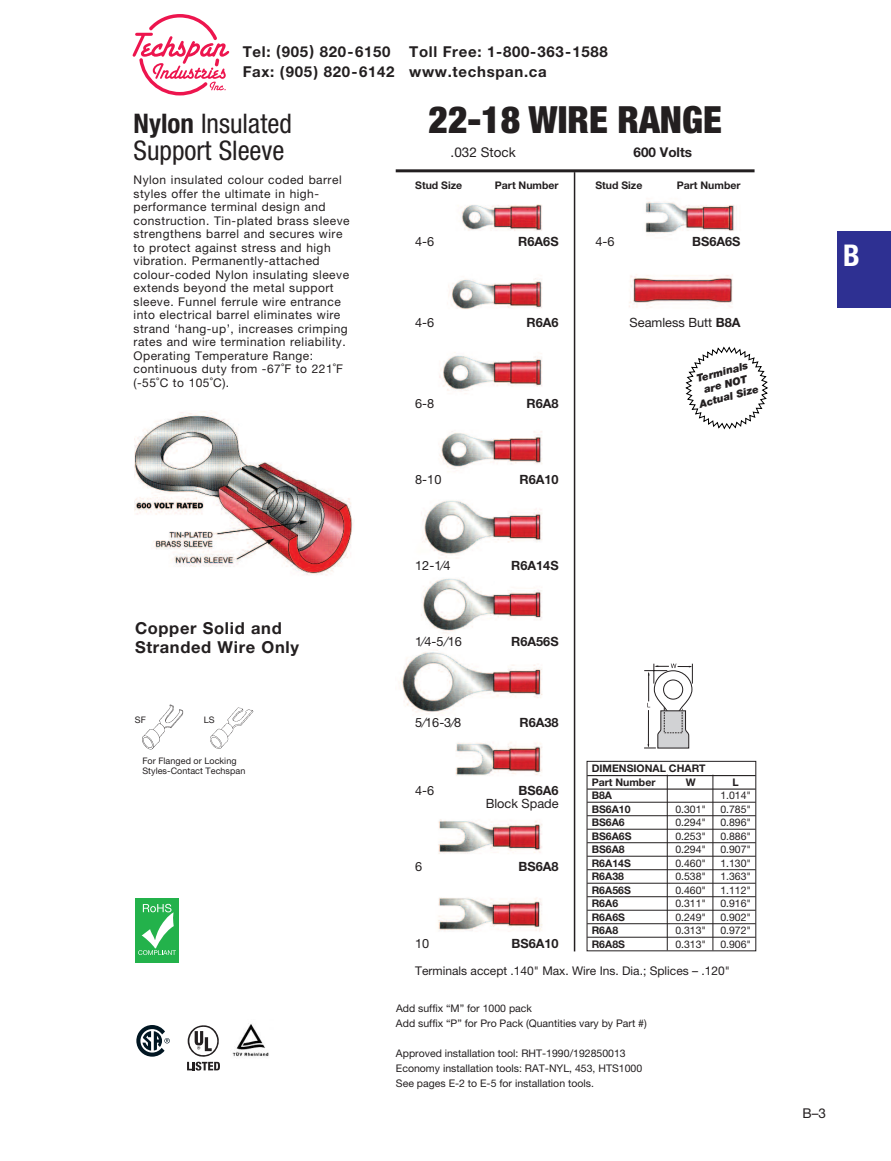
<style>
.page{position:relative;width:891px;height:1161px;background:#fff}
.page>*{position:absolute;margin:0;border:0;box-sizing:border-box;transform-origin:0 0}
.t1{font:900 condensed 37.5px "Helvetica Neue LT Pro";color:#231f20}
.t2{font:700 condensed 30px "Helvetica Neue LT Pro";color:#fff}
.t3{font:condensed 27px/27px "Helvetica Neue LT Pro";color:#231f20}
.t4{font:700 16.5px/19.5px "Helvetica Neue LT Pro";letter-spacing:.04em;color:#231f20}
.t5{font:700 15px/20.2px "Helvetica Neue LT Pro";letter-spacing:.045em;color:#231f20}
.t6{font:13.5px "Helvetica Neue LT Pro";color:#231f20}
.t7{font:700 13.5px "Helvetica Neue LT Pro";color:#231f20}
.t8{font:12.75px "Helvetica Neue LT Pro";color:#231f20}
.t9{font:700 12.75px "Helvetica Neue LT Pro";color:#231f20}
.t10{font:12px/13.5px "Helvetica Neue LT Pro";letter-spacing:.04em;color:#231f20}
.t11{font:12px "Helvetica Neue LT Pro";color:#231f20}
.t12{font:10.5px/15px "Helvetica Neue LT Pro";color:#231f20}
.t13{font:700 10.5px/13.5px "Helvetica Neue LT Pro";color:#231f20}
.t14{font:italic 900 10.5px/12.6px "Helvetica Neue LT Pro";color:#231f20;text-align:center}
.t15{font:9px/10.5px "Helvetica Neue LT Pro";letter-spacing:.005em;color:#231f20}
.s1{font-weight:700}
</style>
<div class="page">
<img style="left:396px;top:172px;width:359px;height:780px">
<img style="left:134px;top:411px;width:219px;height:165px">
<hr style="left:396px;top:169px;width:359px;height:3px;background:#231f20">
<hr style="left:574px;top:172px;width:1px;height:779px;background:#231f20">
<div style="left:136px;top:898px;width:43px;height:65px;background:#23b24b"></div>
<svg style="left:138px;top:904px;width:38px;height:51px"></svg>
<svg style="left:187px;top:1025px;width:33px;height:46px"></svg>
<svg style="left:136px;top:1025px;width:34px;height:32px"></svg>
<img style="left:232px;top:1023px;width:37px;height:34px">
<svg style="left:685px;top:346px;width:83px;height:84px"></svg>
<hr style="left:587px;top:775px;width:169px;height:1px;background:#231f20">
<hr style="left:587px;top:789px;width:169px;height:1px;background:#231f20">
<hr style="left:587px;top:802px;width:169px;height:1px;background:#231f20">
<hr style="left:587px;top:815px;width:169px;height:1px;background:#231f20">
<hr style="left:587px;top:829px;width:169px;height:1px;background:#231f20">
<hr style="left:587px;top:842px;width:169px;height:1px;background:#231f20">
<hr style="left:587px;top:856px;width:169px;height:1px;background:#231f20">
<hr style="left:587px;top:869px;width:169px;height:1px;background:#231f20">
<hr style="left:587px;top:883px;width:169px;height:1px;background:#231f20">
<hr style="left:587px;top:896px;width:169px;height:1px;background:#231f20">
<hr style="left:587px;top:910px;width:169px;height:1px;background:#231f20">
<hr style="left:587px;top:923px;width:169px;height:1px;background:#231f20">
<hr style="left:587px;top:937px;width:169px;height:1px;background:#231f20">
<hr style="left:667px;top:775px;width:1px;height:175px;background:#231f20">
<hr style="left:713px;top:775px;width:1px;height:175px;background:#231f20">
<div style="left:586px;top:650px;width:170px;height:106px;background:#fff"></div>
<svg style="left:644px;top:664px;width:49px;height:85px"></svg>
<svg style="left:133px;top:14px;width:96px;height:81px"></svg>
<div style="left:837px;top:232px;width:54px;height:76px;background:#2e3092"></div>
<img style="left:142px;top:705px;width:42px;height:45px">
<img style="left:210px;top:707px;width:43px;height:42px">
<p class="t5" style="left:243px;top:43px;width:367px">Tel: (905) 820-6150 Toll Free: 1-800-363-1588<br>Fax: (905) 820-6142 www.techspan.ca</p>
<h3 class="t3" style="left:134px;top:112px;width:160px"><span class="s1">Nylon</span> Insulated<br>Support Sleeve</h3>
<p class="t10" style="left:134px;top:175px;width:218px">Nylon insulated colour coded barrel styles offer the ultimate in high&shy;performance terminal design and construction. Tin-plated brass sleeve strengthens barrel and secures wire to protect against stress and high vibration. Permanently-attached colour-coded Nylon insulating sleeve extends beyond the metal support sleeve. Funnel ferrule wire entrance into electrical barrel eliminates wire strand ‘hang-up’, increases crimping rates and wire termination reliability.<br>Operating Temperature Range: continuous duty from -67˚F to 221˚F (-55˚C to 105˚C).</p>
<h3 class="t4" style="left:135px;top:620px;width:165px">Copper Solid and<br>Stranded Wire Only</h3>
<p class="t15" style="left:135px;top:716px;width:13px">SF</p>
<p class="t15" style="left:204px;top:716px;width:12px">LS</p>
<p class="t15" style="left:142px;top:756px;width:105px">For Flanged or Locking<br>Styles-Contact Techspan</p>
<h1 class="t1" style="left:429px;top:107px;width:295px">22-18 WIRE RANGE</h1>
<p class="t6" style="left:451px;top:148px;width:67px">.032 Stock</p>
<p class="t7" style="left:634px;top:148px;width:60px">600 Volts</p>
<p class="t13" style="left:415px;top:179px;width:49px">Stud Size</p>
<p class="t13" style="left:495px;top:179px;width:65px">Part Number</p>
<p class="t13" style="left:595px;top:179px;width:49px">Stud Size</p>
<p class="t13" style="left:677px;top:179px;width:65px">Part Number</p>
<p class="t8" style="left:415px;top:237px;width:21px">4-6</p>
<p class="t9" style="left:518px;top:237px;width:42px">R6A6S</p>
<p class="t8" style="left:595px;top:237px;width:21px">4-6</p>
<p class="t9" style="left:692px;top:237px;width:50px">BS6A6S</p>
<p class="t8" style="left:415px;top:318px;width:21px">4-6</p>
<p class="t9" style="left:527px;top:318px;width:34px">R6A6</p>
<p class="t8" style="left:630px;top:318px;width:113px">Seamless Butt <span class="s1">B8A</span></p>
<p class="t8" style="left:415px;top:399px;width:21px">6-8</p>
<p class="t9" style="left:527px;top:399px;width:34px">R6A8</p>
<p class="t8" style="left:415px;top:475px;width:28px">8-10</p>
<p class="t9" style="left:519px;top:475px;width:41px">R6A10</p>
<p class="t8" style="left:415px;top:561px;width:37px">12-1⁄4</p>
<p class="t9" style="left:511px;top:561px;width:49px">R6A14S</p>
<p class="t8" style="left:415px;top:637px;width:48px">1⁄4-5⁄16</p>
<p class="t9" style="left:511px;top:637px;width:49px">R6A56S</p>
<p class="t8" style="left:415px;top:718px;width:48px">5⁄16-3⁄8</p>
<p class="t9" style="left:519px;top:718px;width:41px">R6A38</p>
<p class="t14" style="left:692px;top:374px;width:63px;rotate:-15deg">Terminals are NOT<br>Actual Size</p>
<p class="t13" style="left:592px;top:762px;width:115px">DIMENSIONAL CHART<br>Part Number</p>
<p class="t13" style="left:686px;top:776px;width:11px">W</p>
<p class="t13" style="left:733px;top:776px;width:8px">L</p>
<p class="t8" style="left:415px;top:786px;width:21px">4-6</p>
<p class="t9" style="left:519px;top:786px;width:42px">BS6A6</p>
<p class="t8" style="left:486px;top:799px;width:74px">Block Spade</p>
<p class="t13" style="left:592px;top:789px;width:22px">B8A</p>
<p class="t12" style="left:720px;top:789px;width:32px">1.014"</p>
<p class="t13" style="left:592px;top:803px;width:40px">BS6A10</p>
<p class="t12" style="left:675px;top:802px;width:32px">0.301"</p>
<p class="t12" style="left:720px;top:802px;width:32px">0.785"</p>
<p class="t13" style="left:592px;top:816px;width:35px">BS6A6</p>
<p class="t12" style="left:675px;top:816px;width:32px">0.294"</p>
<p class="t12" style="left:720px;top:816px;width:32px">0.896"</p>
<p class="t13" style="left:592px;top:830px;width:41px">BS6A6S</p>
<p class="t12" style="left:675px;top:829px;width:32px">0.253"</p>
<p class="t12" style="left:720px;top:829px;width:32px">0.886"</p>
<p class="t13" style="left:592px;top:843px;width:35px">BS6A8</p>
<p class="t12" style="left:675px;top:843px;width:32px">0.294"</p>
<p class="t12" style="left:720px;top:843px;width:32px">0.907"</p>
<p class="t13" style="left:592px;top:857px;width:41px">R6A14S</p>
<p class="t12" style="left:675px;top:856px;width:32px">0.460"</p>
<p class="t12" style="left:720px;top:856px;width:32px">1.130"</p>
<p class="t13" style="left:592px;top:870px;width:34px">R6A38</p>
<p class="t12" style="left:675px;top:870px;width:32px">0.538"</p>
<p class="t12" style="left:720px;top:870px;width:32px">1.363"</p>
<p class="t13" style="left:592px;top:884px;width:41px">R6A56S</p>
<p class="t12" style="left:675px;top:883px;width:32px">0.460"</p>
<p class="t12" style="left:720px;top:883px;width:32px">1.112"</p>
<p class="t13" style="left:592px;top:897px;width:28px">R6A6</p>
<p class="t12" style="left:675px;top:897px;width:32px">0.311"</p>
<p class="t12" style="left:720px;top:897px;width:32px">0.916"</p>
<p class="t13" style="left:592px;top:911px;width:35px">R6A6S</p>
<p class="t12" style="left:675px;top:910px;width:32px">0.249"</p>
<p class="t12" style="left:720px;top:910px;width:32px">0.902"</p>
<p class="t13" style="left:592px;top:924px;width:28px">R6A8</p>
<p class="t12" style="left:675px;top:924px;width:32px">0.313"</p>
<p class="t12" style="left:720px;top:924px;width:32px">0.972"</p>
<p class="t13" style="left:592px;top:938px;width:35px">R6A8S</p>
<p class="t12" style="left:675px;top:937px;width:32px">0.313"</p>
<p class="t12" style="left:720px;top:937px;width:32px">0.906"</p>
<p class="t8" style="left:415px;top:862px;width:9px">6</p>
<p class="t9" style="left:519px;top:862px;width:42px">BS6A8</p>
<p class="t8" style="left:415px;top:939px;width:16px">10</p>
<p class="t9" style="left:511px;top:939px;width:49px">BS6A10</p>
<p class="t11" style="left:415px;top:966px;width:316px">Terminals accept .140" Max. Wire Ins. Dia.; Splices – .120"</p>
<p class="t12" style="left:396px;top:1002px;width:252px">Add suffix “M” for 1000 pack<br>Add suffix “P” for Pro Pack (Quantities vary by Part #)</p>
<p class="t12" style="left:396px;top:1047px;width:248px">Approved installation tool: RHT-1990/192850013<br>Economy installation tools: RAT-NYL, 453, HTS1000<br>See pages E-2 to E-5 for installation tools.</p>
<h2 class="t2" style="left:843px;top:244px;width:18px">B</h2>
<p class="t6" style="left:802px;top:1109px;width:25px">B–3</p>
</div>
